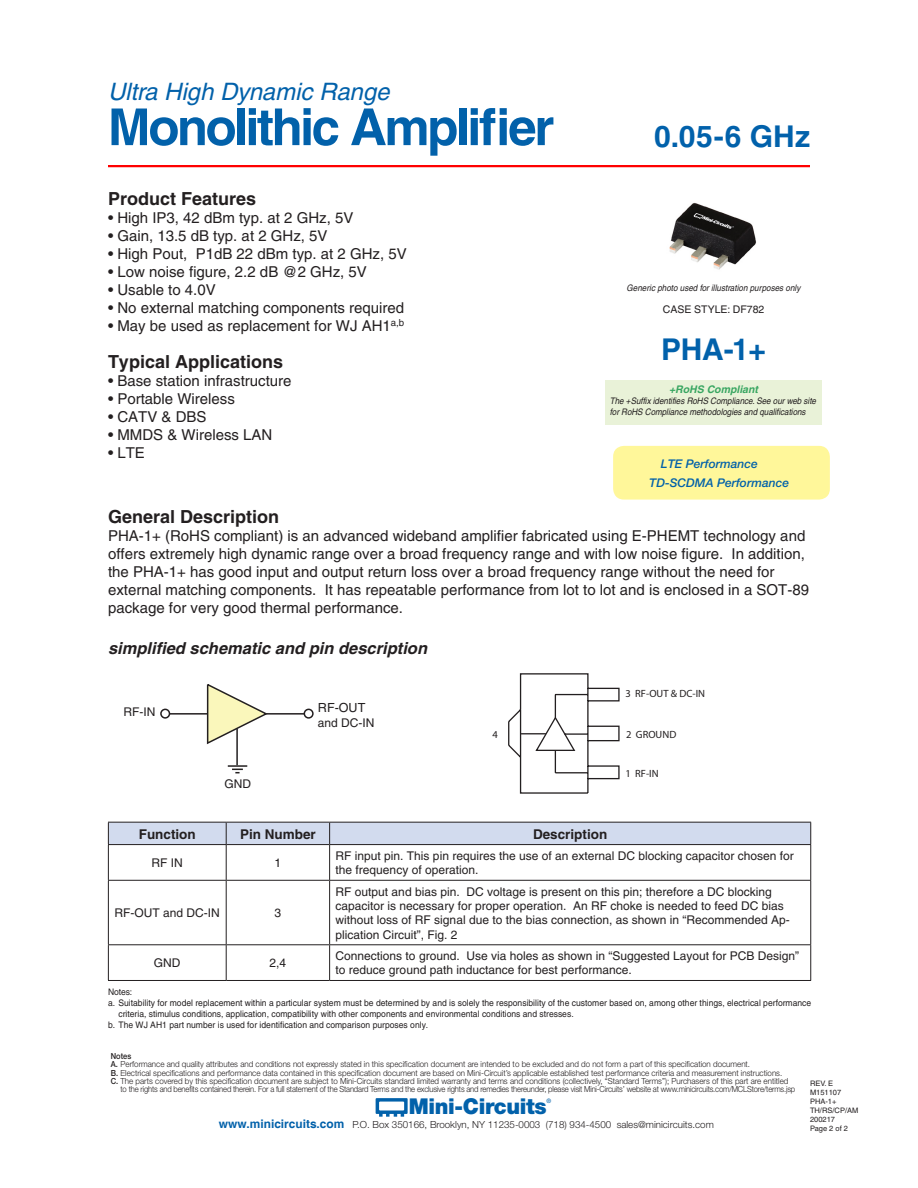
<style>
.page{position:relative;width:918px;height:1188px;background:#fff}
.page>*{position:absolute;margin:0;border:0;box-sizing:border-box;transform-origin:0 0}
.t1{font:700 51px "Helvetica";letter-spacing:-.05em;color:#0261aa}
.MODEL_NUMBER{font:700 30px "Helvetica";color:#0161ab}
.t2{font:italic 24px "Helvetica";letter-spacing:-.005em;color:#0261aa}
.t3{font:900 21.9px "Helvetica Neue";letter-spacing:-.015em;color:#0261aa}
.BODY_HEADLINE{font:700 18px "Helvetica";color:#231f20}
.SCHEMATIC___PIN{font:italic 700 16.5px "Helvetica";color:#231f20}
.FEAT___APPL{font:15px/18px "Helvetica";color:#231f20}
.t4{font:700 13.5px "Helvetica";color:#231f20}
.t5{font:12.6px "Helvetica";color:#231f20}
.t6{font:12px/14.4px "Helvetica";color:#231f20}
.t7{font:italic 500 12px "Helvetica Neue";color:#0261aa}
.t8{font:10.5px "Helvetica";color:#231f20}
.t9{font:italic 700 10.5px "Helvetica";color:rgb(13 147 68/.8)}
.t10{font:300 9.75px "Helvetica Neue";color:#231f20}
.t11{font:9px/10.8px "Helvetica";color:#231f20;scale:.95 1}
.t12{font:italic 9px/10.8px "Helvetica";letter-spacing:-.005em;color:#231f20;scale:.9 1}
.t13{font:300 8.4px "Helvetica Neue";color:#231f20;scale:.95 1}
.t14{font:300 8.4px "Helvetica Neue";letter-spacing:-.02em;color:#231f20;scale:.91 1}
.t15{font:500 8.4px "Helvetica Neue";color:#231f20;scale:.9 1}
.t16{font:7.5px "Helvetica";color:#231f20}
.t17{font:500 6.15px "Helvetica Neue";color:#0261aa}
.s1{font-family:"Myriad Pro";font-weight:400;font-style:normal;font-size:15px}
.s2{font-weight:500}
.s3{font-family:"Helvetica";font-weight:700;font-size:11.85px;color:#0261aa}
</style>
<div class="page">
<hr style="left:108px;top:165px;width:702px;height:2px;background:#f00">
<svg style="left:376px;top:1098px;width:32px;height:19px"></svg>
<div style="left:108px;top:822px;width:703px;height:22px;background:#d2dbee"></div>
<hr style="left:108px;top:844px;width:118px;height:1px;background:#231f20">
<hr style="left:108px;top:845px;width:1px;height:35px;background:#231f20">
<hr style="left:226px;top:844px;width:104px;height:1px;background:#231f20">
<hr style="left:226px;top:845px;width:1px;height:35px;background:#231f20">
<hr style="left:330px;top:844px;width:481px;height:1px;background:#231f20">
<hr style="left:329px;top:845px;width:1px;height:35px;background:#231f20">
<hr style="left:810px;top:845px;width:1px;height:35px;background:#231f20">
<hr style="left:108px;top:880px;width:118px;height:1px;background:#231f20">
<hr style="left:108px;top:881px;width:1px;height:63px;background:#231f20">
<hr style="left:226px;top:880px;width:104px;height:1px;background:#231f20">
<hr style="left:226px;top:881px;width:1px;height:63px;background:#231f20">
<hr style="left:330px;top:880px;width:481px;height:1px;background:#231f20">
<hr style="left:329px;top:881px;width:1px;height:63px;background:#231f20">
<hr style="left:810px;top:881px;width:1px;height:63px;background:#231f20">
<hr style="left:108px;top:944px;width:118px;height:1px;background:#231f20">
<hr style="left:108px;top:945px;width:1px;height:35px;background:#231f20">
<hr style="left:226px;top:944px;width:104px;height:1px;background:#231f20">
<hr style="left:226px;top:945px;width:1px;height:35px;background:#231f20">
<hr style="left:330px;top:944px;width:481px;height:1px;background:#231f20">
<hr style="left:329px;top:945px;width:1px;height:35px;background:#231f20">
<hr style="left:810px;top:945px;width:1px;height:35px;background:#231f20">
<hr style="left:108px;top:980px;width:118px;height:1px;background:#231f20">
<hr style="left:226px;top:980px;width:104px;height:1px;background:#231f20">
<hr style="left:330px;top:980px;width:481px;height:1px;background:#231f20">
<hr style="left:266px;top:713px;width:38px;height:2px;background:#231f20">
<svg style="left:206px;top:684px;width:63px;height:61px"></svg>
<hr style="left:169px;top:713px;width:39px;height:2px;background:#231f20">
<svg style="left:228px;top:765px;width:19px;height:8px"></svg>
<div style="left:160px;top:708px;width:10px;height:11px;border:2px solid #231f20;border-radius:50%"></div>
<hr style="left:236px;top:729px;width:2px;height:36px;background:#231f20">
<div style="left:303px;top:708px;width:11px;height:11px;border:2px solid #231f20;border-radius:50%"></div>
<div style="left:613px;top:446px;width:217px;height:54px;background:#fff79a;border-radius:11px"></div>
<svg style="left:508px;top:673px;width:112px;height:121px"></svg>
<div style="left:605px;top:380px;width:217px;height:45px;background:#e9f2d8"></div>
<img style="left:669px;top:202px;width:87px;height:68px">
<h3 class="t2" style="left:108px;top:77px;width:283px">Ultra High Dynamic Range</h3>
<h1 class="t1" style="left:108px;top:96px;width:448px">Monolithic Amplifier</h1>
<p class="BODY_HEADLINE" style="left:108px;top:188px;width:150px">Product Features</p>
<p class="FEAT___APPL" style="left:108px;top:209px;width:247px">• High IP3, 42 dBm typ. at 2 GHz, 5V</p>
<p class="FEAT___APPL" style="left:108px;top:227px;width:221px">• Gain, 13.5 dB typ. at 2 GHz, 5V</p>
<p class="FEAT___APPL" style="left:108px;top:245px;width:300px">• High Pout, P1dB 22 dBm typ. at 2 GHz, 5V</p>
<p class="FEAT___APPL" style="left:108px;top:263px;width:260px">• Low noise figure, 2.2 dB @2 GHz, 5V</p>
<p class="FEAT___APPL" style="left:108px;top:281px;width:109px">• Usable to 4.0V</p>
<p class="FEAT___APPL" style="left:108px;top:299px;width:298px">• No external matching components required</p>
<p class="FEAT___APPL" style="left:108px;top:317px;width:298px">• May be used as replacement for WJ AH1<sup>a,b</sup></p>
<p class="BODY_HEADLINE" style="left:108px;top:351px;width:177px">Typical Applications</p>
<p class="FEAT___APPL" style="left:108px;top:372px;width:185px">• Base station infrastructure</p>
<p class="FEAT___APPL" style="left:108px;top:390px;width:128px">• Portable Wireless</p>
<p class="FEAT___APPL" style="left:108px;top:408px;width:100px">• CATV &amp; DBS</p>
<p class="FEAT___APPL" style="left:108px;top:426px;width:166px">• MMDS &amp; Wireless LAN</p>
<p class="FEAT___APPL" style="left:108px;top:444px;width:38px">• LTE</p>
<p class="MODEL_NUMBER" style="left:654px;top:118px;width:157px">0.05-6 GHz</p>
<p class="t12" style="left:627px;top:283px;width:195px">Generic photo used for illustration purposes only</p>
<p class="t8" style="left:663px;top:303px;width:103px">CASE STYLE: DF782</p>
<p class="MODEL_NUMBER" style="left:661px;top:331px;width:106px">PHA-1+</p>
<p class="t9" style="left:669px;top:383px;width:90px">+RoHS Compliant</p>
<p class="t12" style="left:610px;top:395px;width:231px">The +Suffix identifies RoHS Compliance. See our web site for RoHS Compliance methodologies and qualifications</p>
<p class="t7" style="left:650px;top:456px;width:109px"><span class="s1">☛</span> LTE Performance</p>
<p class="t7" style="left:639px;top:476px;width:152px"><span class="s1">☛</span> TD-SCDMA Performance</p>
<p class="BODY_HEADLINE" style="left:108px;top:505px;width:173px">General Description</p>
<p class="FEAT___APPL" style="left:108px;top:526px;width:703px">PHA-1+ (RoHS compliant) is an advanced wideband amplifier fabricated using E-PHEMT technology and offers extremely high dynamic range over a broad frequency range and with low noise figure. In addition, the PHA-1+ has good input and output return loss over a broad frequency range without the need for external matching components. It has repeatable performance from lot to lot and is enclosed in a SOT-89 package for very good thermal performance.</p>
<p class="SCHEMATIC___PIN" style="left:108px;top:638px;width:321px">simplified schematic and pin description</p>
<p class="t6" style="left:124px;top:705px;width:33px">RF-IN</p>
<p class="t5" style="left:318px;top:700px;width:49px">RF-OUT</p>
<p class="t6" style="left:318px;top:716px;width:58px">and DC-IN</p>
<p class="t6" style="left:224px;top:777px;width:28px">GND</p>
<p class="t8" style="left:492px;top:728px;width:7px">4</p>
<p class="t8" style="left:625px;top:687px;width:81px">3 RF-OUT &amp; DC-IN</p>
<p class="t8" style="left:626px;top:728px;width:52px">2 GROUND</p>
<p class="t8" style="left:625px;top:767px;width:35px">1 RF-IN</p>
<p class="t4" style="left:139px;top:826px;width:58px">Function</p>
<p class="t4" style="left:240px;top:826px;width:77px">Pin Number</p>
<p class="t4" style="left:533px;top:826px;width:76px">Description</p>
<p class="t6" style="left:152px;top:856px;width:33px">RF IN</p>
<p class="t6" style="left:275px;top:856px;width:8px">1</p>
<p class="t6" style="left:336px;top:848px;width:460px">RF input pin. This pin requires the use of an external DC blocking capacitor chosen for the frequency of operation.</p>
<p class="t6" style="left:115px;top:906px;width:107px">RF-OUT and DC-IN</p>
<p class="t6" style="left:275px;top:906px;width:8px">3</p>
<p class="t6" style="left:336px;top:884px;width:456px">RF output and bias pin. DC voltage is present on this pin; therefore a DC blocking capacitor is necessary for proper operation. An RF choke is needed to feed DC bias without loss of RF signal due to the bias connection, as shown in “Recommended Ap&shy;plication Circuit”, Fig. 2</p>
<p class="t6" style="left:154px;top:956px;width:28px">GND</p>
<p class="t6" style="left:270px;top:956px;width:18px">2,4</p>
<p class="t6" style="left:336px;top:949px;width:465px">Connections to ground. Use via holes as shown in “Suggested Layout for PCB Design” to reduce ground path inductance for best performance.</p>
<p class="t11" style="left:108px;top:987px;width:27px">Notes:</p>
<p class="t11" style="left:118px;top:997px;width:731px;text-indent:-10px">a. Suitability for model replacement within a particular system must be determined by and is solely the responsibility of the customer based on, among other things, electrical performance criteria, stimulus conditions, application, compatibility with other components and environmental conditions and stresses.</p>
<p class="t11" style="left:108px;top:1019px;width:339px">b. The WJ AH1 part number is used for identification and comparison purposes only.</p>
<p class="t15" style="left:111px;top:1051px;width:24px">Notes</p>
<p class="t13" style="left:111px;top:1059px;width:675px"><span class="s2">A.</span> Performance and quality attributes and conditions not expressly stated in this specification document are intended to be excluded and do not form a part of this specification document.</p>
<p class="t13" style="left:111px;top:1068px;width:708px"><span class="s2">B.</span> Electrical specifications and performance data contained in this specification document are based on Mini-Circuit’s applicable established test performance criteria and measurement instructions.</p>
<p class="t13" style="left:111px;top:1076px;width:715px"><span class="s2">C.</span> The parts covered by this specification document are subject to Mini-Circuits standard limited warranty and terms and conditions (collectively, “Standard Terms”); Purchasers of this part are entitled</p>
<p class="t14" style="left:121px;top:1084px;width:743px">to the rights and benefits contained therein. For a full statement of the Standard Terms and the exclusive rights and remedies thereunder, please visit Mini-Circuits’ website at www.minicircuits.com/MCLStore/terms.jsp</p>
<h3 class="t3" style="left:409px;top:1093px;width:140px">Mini-Circuits</h3>
<p class="t17" style="left:546px;top:1097px;width:6px">®</p>
<p class="t10" style="left:219px;top:1118px;width:496px"><span class="s3">www.minicircuits.com</span> P.O. Box 350166, Brooklyn, NY 11235-0003 (718) 934-4500 sales@minicircuits.com</p>
<p class="t16" style="left:810px;top:1124px;width:40px">Page 2 of 2</p>
<p class="t16" style="left:810px;top:1079px;width:25px">REV. E</p>
<p class="t16" style="left:810px;top:1088px;width:33px">M151107</p>
<p class="t16" style="left:810px;top:1097px;width:28px">PHA-1+</p>
<p class="t16" style="left:810px;top:1106px;width:50px">TH/RS/CP/AM</p>
<p class="t16" style="left:810px;top:1115px;width:27px">200217</p>
</div>
